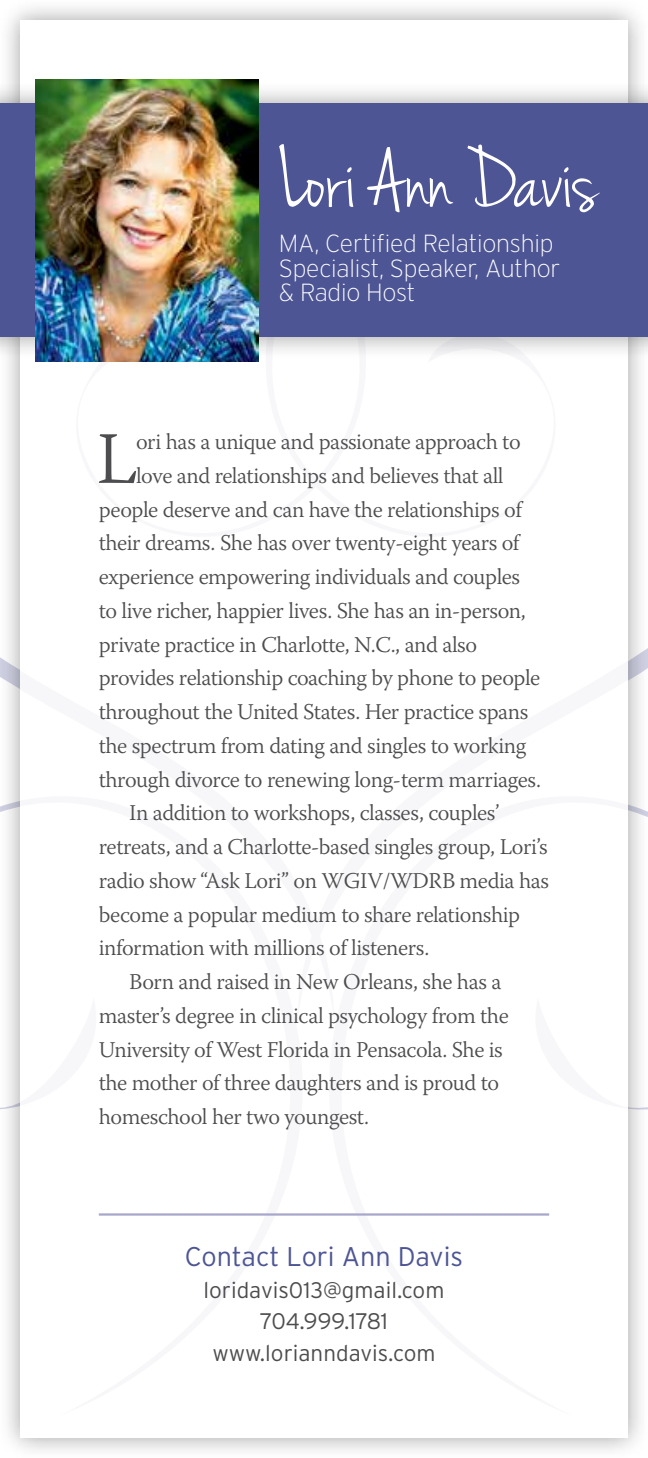
<style>
.page{position:relative;width:648px;height:1458px;background:#fff}
.page>*{position:absolute;margin:0;border:0;box-sizing:border-box;transform-origin:0 0}
.t1{font:90px "Jenna Sue";letter-spacing:-.01em;color:#fff}
.t2{font:300 73.8px "Warnock Pro";color:#4d4d4f}
.t3{font:300 27px "Interstate";color:#4d5594}
.t4{font:200 24.75px/24.8px "Interstate";letter-spacing:-.01em;color:#fff}
.t5{font:300 22.5px "Warnock Pro";letter-spacing:-.02em;color:#4d4d4f}
.t6{font:300 22.5px/31.5px "Interstate";color:#4d4d4f;text-align:center}
</style>
<div class="page">
<div style="left:0;top:0;width:648px;height:1458px;background:#000;opacity:.37"></div>
<div style="left:20px;top:20px;width:608px;height:1418px;background:#fff"></div>
<div style="left:0;top:80px;width:648px;height:280px;background:#000;opacity:.37"></div>
<div style="left:0;top:103px;width:648px;height:234px;background:#4d5594"></div>
<hr style="left:99px;top:1213px;width:450px;height:3px;background:#a6a7ca">
<img style="left:36px;top:79px;width:223px;height:282px">
<h1 class="t1" style="left:279px;top:129px;width:320px">Lori Ann Davis</h1>
<p class="t4" style="left:279px;top:231px;width:283px">MA, Certified Relationship<br>Specialist, Speaker, Author &amp; Radio Host</p>
<h2 class="t2" style="left:97px;top:414px;width:42px">L</h2>
<p class="t5" style="left:136px;top:428px;width:386px">ori has a unique and passionate approach to</p>
<p class="t5" style="left:136px;top:462px;width:369px">love and relationships and believes that all</p>
<p class="t5" style="left:99px;top:496px;width:425px">people deserve and can have the relationships of</p>
<p class="t5" style="left:99px;top:529px;width:422px">their dreams. She has over twenty-eight years of</p>
<p class="t5" style="left:99px;top:563px;width:423px">experience empowering individuals and couples</p>
<p class="t5" style="left:99px;top:597px;width:428px">to live richer, happier lives. She has an in-person,</p>
<p class="t5" style="left:99px;top:631px;width:380px">private practice in Charlotte, N.C., and also</p>
<p class="t5" style="left:99px;top:664px;width:443px">provides relationship coaching by phone to people</p>
<p class="t5" style="left:99px;top:698px;width:431px">throughout the United States. Her practice spans</p>
<p class="t5" style="left:99px;top:732px;width:429px">the spectrum from dating and singles to working</p>
<p class="t5" style="left:99px;top:766px;width:444px">through divorce to renewing long-term marriages.</p>
<p class="t5" style="left:129px;top:799px;width:372px">In addition to workshops, classes, couples’</p>
<p class="t5" style="left:99px;top:833px;width:450px">retreats, and a Charlotte-based singles group, Lori’s</p>
<p class="t5" style="left:99px;top:867px;width:452px">radio show “Ask Lori” on WGIV/WDRB media has</p>
<p class="t5" style="left:99px;top:901px;width:423px">become a popular medium to share relationship</p>
<p class="t5" style="left:99px;top:934px;width:332px">information with millions of listeners.</p>
<p class="t5" style="left:129px;top:968px;width:374px">Born and raised in New Orleans, she has a</p>
<p class="t5" style="left:99px;top:1002px;width:411px">master’s degree in clinical psychology from the</p>
<p class="t5" style="left:99px;top:1036px;width:406px">University of West Florida in Pensacola. She is</p>
<p class="t5" style="left:99px;top:1069px;width:402px">the mother of three daughters and is proud to</p>
<p class="t5" style="left:99px;top:1103px;width:272px">homeschool her two youngest.</p>
<p class="t3" style="left:185px;top:1240px;width:280px">Contact Lori Ann Davis</p>
<p class="t6" style="left:204px;top:1274px;width:242px">loridavis013@gmail.com<br>704.999.1781 www.lorianndavis.com</p>
</div>
